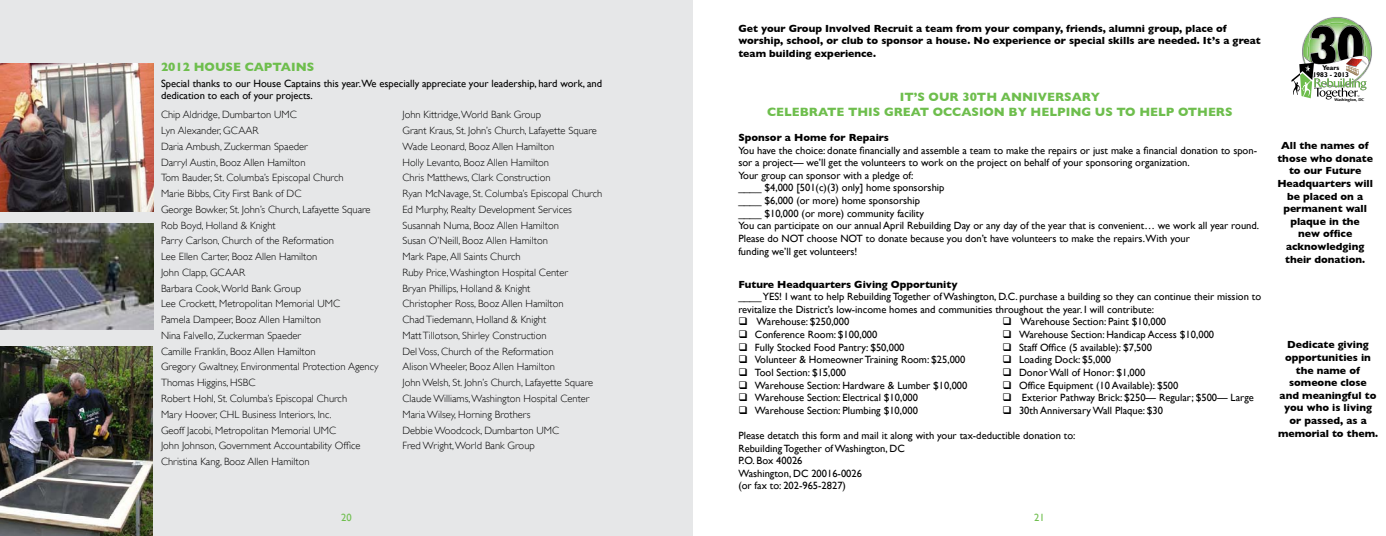
<style>
.page{position:relative;width:1386px;height:536px;background:#fff}
.page>*{position:absolute;margin:0;border:0;box-sizing:border-box;transform-origin:0 0}
.t1{font:700 12.25px/14.7px "Gill Sans";color:#6ebe4d;text-align:center}
.t2{font:10.5px/12.6px "Gill Sans";color:#000}
.t3{font:300 10.5px/15.8px "Gill Sans";color:#000}
.t4{font:700 10.5px/12.6px "Gill Sans";color:#000;text-align:center}
.t5{font:10.5px "Gill Sans";color:#6ebe4d}
.t6{font:700 6.91px/6.3px "Humanist 521 BT";color:#000;text-align:center}
.t7{font:900 4.11px "Zapf Humanist 601 BT";color:#000}
</style>
<div class="page">
<img style="left:1328px;top:17px;width:18px;height:1px">
<img style="left:1371px;top:43px;width:1px;height:18px">
<svg style="left:1292px;top:18px;width:79px;height:81px"></svg>
<div style="left:0;top:0;width:693px;height:536px;background:#e6e7e8"></div>
<img style="left:0;top:63px;width:154px;height:148px">
<img style="left:0;top:223px;width:154px;height:106px">
<img style="left:0;top:346px;width:152px;height:189px">
<p class="t1" style="left:161px;top:60px;width:155px">2012 HOUSE CAPTAINS</p>
<p class="t2" style="left:161px;top:77px;width:443px;line-height:11.5px">Special thanks to our House Captains this year.We especially appreciate your leadership, hard work, and dedication to each of your projects.</p>
<p class="t3" style="left:161px;top:107px;width:219px">Chip Aldridge, Dumbarton UMC<br>Lyn Alexander, GCAAR<br>Daria Ambush, Zuckerman Spaeder<br>Darryl Austin, Booz Allen Hamilton<br>Tom Bauder, St. Columba’s Episcopal Church<br>Marie Bibbs, City First Bank of DC<br>George Bowker, St. John’s Church, Lafayette Square Rob Boyd, Holland &amp; Knight<br>Parry Carlson, Church of the Reformation<br>Lee Ellen Carter, Booz Allen Hamilton<br>John Clapp, GCAAR<br>Barbara Cook, World Bank Group<br>Lee Crockett, Metropolitan Memorial UMC<br>Pamela Dampeer, Booz Allen Hamilton<br>Nina Falvello, Zuckerman Spaeder<br>Camille Franklin, Booz Allen Hamilton<br>Gregory Gwaltney, Environmental Protection Agency Thomas Higgins, HSBC<br>Robert Hohl, St. Columba’s Episcopal Church<br>Mary Hoover, CHL Business Interiors, Inc.<br>Geoff Jacobi, Metropolitan Memorial UMC<br>John Johnson, Government Accountability Office Christina Kang, Booz Allen Hamilton</p>
<p class="t3" style="left:402px;top:107px;width:201px">John Kittridge, World Bank Group<br>Grant Kraus, St. John’s Church, Lafayette Square Wade Leonard, Booz Allen Hamilton<br>Holly Levanto, Booz Allen Hamilton<br>Chris Matthews, Clark Construction<br>Ryan McNavage, St. Columba’s Episcopal Church Ed Murphy, Realty Development Services Susannah Numa, Booz Allen Hamilton<br>Susan O’Neill, Booz Allen Hamilton<br>Mark Pape, All Saints Church<br>Ruby Price, Washington Hospital Center<br>Bryan Phillips, Holland &amp; Knight<br>Christopher Ross, Booz Allen Hamilton<br>Chad Tiedemann, Holland &amp; Knight<br>Matt Tillotson, Shirley Construction<br>Del Voss, Church of the Reformation<br>Alison Wheeler, Booz Allen Hamilton<br>John Welsh, St. John’s Church, Lafayette Square Claude Williams, Washington Hospital Center Maria Wilsey, Horning Brothers<br>Debbie Woodcock, Dumbarton UMC<br>Fred Wright, World Bank Group</p>
<p class="t4" style="left:738px;top:22px;width:524px;text-align:left">Get your Group Involved Recruit a team from your company, friends, alumni group, place of worship, school, or club to sponsor a house. No experience or special skills are needed. It’s a great team building experience.</p>
<p class="t1" style="left:767px;top:89px;width:467px">IT’S OUR 30TH ANNIVERSARY<br>CELEBRATE THIS GREAT OCCASION BY HELPING US TO HELP OTHERS</p>
<p class="t4" style="left:738px;top:131px;width:152px">Sponsor a Home for Repairs</p>
<p class="t2" style="left:738px;top:144px;width:522px">You have the choice: donate financially and assemble a team to make the repairs or just make a financial donation to spon&shy;sor a project— we’ll get the volunteers to work on the project on behalf of your sponsoring organization.<br>Your group can sponsor with a pledge of:<br>____ $4,000 [501(c)(3) only] home sponsorship<br>____ $6,000 (or more) home sponsorship<br>____ $10,000 (or more) community facility<br>You can participate on our annual April Rebuilding Day or any day of the year that is convenient… we work all year round.<br>Please do NOT choose NOT to donate because you don’t have volunteers to make the repairs.With your<br>funding we’ll get volunteers!</p>
<p class="t4" style="left:738px;top:277px;width:221px">Future Headquarters Giving Opportunity</p>
<p class="t2" style="left:738px;top:290px;width:524px">____ YES! I want to help Rebuilding Together of Washington, D.C. purchase a building so they can continue their mission to revitalize the District’s low-income homes and communities throughout the year. I will contribute:</p>
<p class="t2" style="left:738px;top:315px;width:113px">❑ Warehouse: $250,000</p>
<p class="t2" style="left:738px;top:328px;width:141px">❑ Conference Room: $100,000</p>
<p class="t2" style="left:738px;top:340px;width:168px">❑ Fully Stocked Food Pantry: $50,000</p>
<p class="t2" style="left:738px;top:353px;width:229px">❑ Volunteer &amp; Homeowner Training Room: $25,000</p>
<p class="t2" style="left:738px;top:366px;width:109px">❑ Tool Section: $15,000</p>
<p class="t2" style="left:738px;top:378px;width:231px">❑ Warehouse Section: Hardware &amp; Lumber $10,000</p>
<p class="t2" style="left:738px;top:391px;width:181px">❑ Warehouse Section: Electrical $10,000</p>
<p class="t2" style="left:738px;top:403px;width:181px">❑ Warehouse Section: Plumbing $10,000</p>
<p class="t2" style="left:1002px;top:315px;width:165px">❑ Warehouse Section: Paint $10,000</p>
<p class="t2" style="left:1002px;top:328px;width:213px">❑ Warehouse Section: Handicap Access $10,000</p>
<p class="t2" style="left:1002px;top:340px;width:151px">❑ Staff Office (5 available): $7,500</p>
<p class="t2" style="left:1002px;top:353px;width:110px">❑ Loading Dock: $5,000</p>
<p class="t2" style="left:1002px;top:366px;width:144px">❑ Donor Wall of Honor: $1,000</p>
<p class="t2" style="left:1002px;top:378px;width:178px">❑ Office Equipment (10 Available): $500</p>
<p class="t2" style="left:1002px;top:391px;width:253px">❑ Exterior Pathway Brick: $250— Regular; $500— Large</p>
<p class="t2" style="left:1002px;top:403px;width:162px">❑ 30th Anniversary Wall Plaque: $30</p>
<p class="t2" style="left:738px;top:429px;width:339px">Please detatch this form and mail it along with your tax-deductible donation to:<br>Rebuilding Together of Washington, DC<br>P.O. Box 40026<br>Washington, DC 20016-0026<br>(or fax to: 202-965-2827)</p>
<p class="t5" style="left:341px;top:511px;width:12px">20</p>
<p class="t5" style="left:1034px;top:511px;width:12px">21</p>
<p class="t6" style="left:1313px;top:65px;width:38px">Years<br>1983 - 2013</p>
<p class="t7" style="left:1334px;top:97px;width:31px;rotate:1deg">Washington, DC</p>
<p class="t4" style="left:1277px;top:139px;width:97px">All the names of those who donate to our Future<br>Headquarters will be placed on a permanent wall plaque in the<br>new office acknowledging their donation.</p>
<p class="t4" style="left:1278px;top:338px;width:102px">Dedicate giving opportunities in the name of someone close<br>and meaningful to you who is living or passed, as a memorial to them.</p>
</div>
